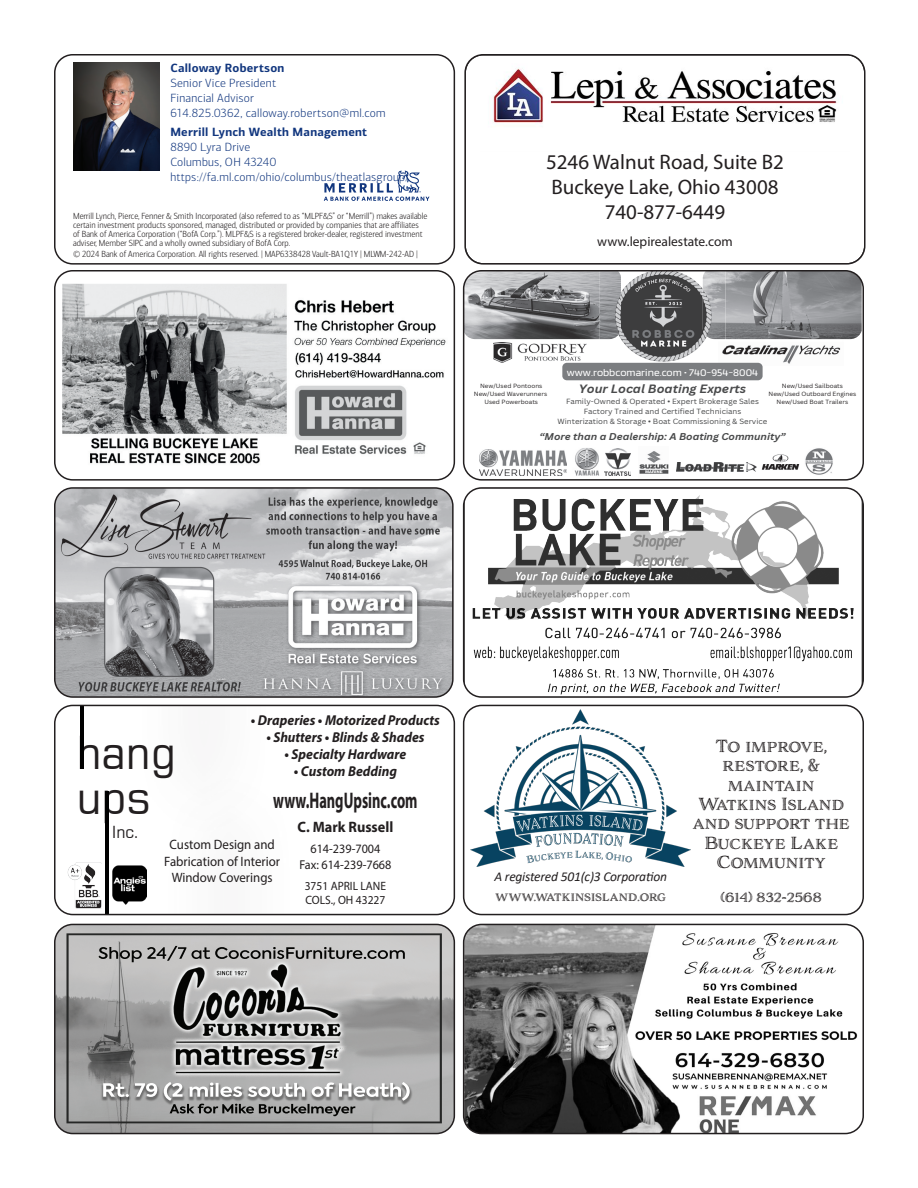
<style>
.page{position:relative;width:918px;height:1188px;background:#fff}
.page>*{position:absolute;margin:0;border:0;box-sizing:border-box;transform-origin:0 0}
.t1{font:45.3px/45.3px "Square 721 BT";color:#231f20;scale:.95 1}
.t2{font:700 22.65px "Myriad Pro";color:#231f20;scale:.63 1}
.t3{font:21px/25.2px "Myriad Pro";color:#231f20;text-align:center}
.t4{font:16.65px "Square 721 BT";color:#231f20;scale:.95 1}
.t5{font:16.2px/19.5px "Adorn Engraved";letter-spacing:-.025em;color:#231f20;text-align:center}
.t6{font:700 15.15px "Myriad Pro";color:#231f20;scale:.95 1}
.t7{font:italic 700 14.4px "Myriad Pro";color:#231f20;scale:.95 1}
.t8{font:13.65px/16.4px "Myriad Pro";color:#231f20;text-align:center;scale:.95 1}
.t9{font:italic 13.5px "Calibri";letter-spacing:-.015em;color:#231f20}
.t10{font:13.5px "Myriad Pro";color:#231f20}
.t11{font:13.5px "Adorn Engraved";letter-spacing:-.015em;color:#231f20}
.t12{font:12.9px/15.5px "Myriad Pro";color:#231f20;text-align:center;scale:.95 1}
.t13{font:12.15px/14.5px "Myriad Pro";color:#231f20;scale:.95 1}
.t14{font:300 12px/15px "Connections";letter-spacing:.02em;color:#11367e}
.t15{font:12px "Adorn Engraved";letter-spacing:-.03em;color:#231f20}
.t16{font:italic 700 11.7px "Canva Sans";color:#494a4b;scale:1.07 1}
.t17{font:10.65px "Blinker";color:#fff;scale:1.07 1}
.t18{font:italic 700 9.6px "Canva Sans";color:#494a4b;scale:1.07 1}
.t19{font:300 9px/9px "Connections Cond";color:#231f20}
.t20{font:7.35px/10.1px "Canva Sans";color:#494a4b;text-align:center;scale:1.07 1}
.t21{font:5.85px/7.9px "Canva Sans";color:#292627;text-align:center;scale:1.07 1}
.s1{font-weight:700}
</style>
<div class="page">
<svg style="left:464px;top:339px;width:397px;height:139px"></svg>
<img style="left:464px;top:271px;width:136px;height:68px">
<img style="left:726px;top:339px;width:117px;height:27px">
<img style="left:493px;top:342px;width:94px;height:20px">
<img style="left:726px;top:271px;width:135px;height:68px">
<img style="left:600px;top:273px;width:126px;height:90px">
<div style="left:562px;top:363px;width:201px;height:17px;background:#7b7d80;border-radius:5px"></div>
<img style="left:805px;top:448px;width:29px;height:27px">
<img style="left:760px;top:444px;width:41px;height:34px">
<img style="left:677px;top:463px;width:79px;height:8px">
<img style="left:639px;top:447px;width:30px;height:31px">
<img style="left:562px;top:448px;width:69px;height:28px">
<img style="left:605px;top:448px;width:7px;height:27px">
<img style="left:479px;top:449px;width:88px;height:27px">
<div style="left:463px;top:270px;width:401px;height:211px;border:2px solid #231f20;border-radius:18px"></div>
<svg style="left:324px;top:171px;width:106px;height:30px"></svg>
<img style="left:73px;top:63px;width:86px;height:107px">
<div style="left:54px;top:54px;width:401px;height:211px;border:2px solid #231f20;border-radius:18px"></div>
<img style="left:62px;top:284px;width:384px;height:180px">
<div style="left:54px;top:270px;width:401px;height:211px;border:2px solid #231f20;border-radius:18px"></div>
<img style="left:67px;top:862px;width:35px;height:46px">
<img style="left:112px;top:866px;width:34px;height:39px">
<hr style="left:105px;top:791px;width:3px;height:124px;background:#000">
<hr style="left:80px;top:705px;width:4px;height:64px;background:#000">
<div style="left:54px;top:705px;width:401px;height:210px;border:2px solid #231f20;border-radius:18px"></div>
<img style="left:471px;top:709px;width:220px;height:158px">
<div style="left:463px;top:705px;width:401px;height:210px;border:2px solid #231f20;border-radius:18px"></div>
<img style="left:57px;top:490px;width:394px;height:205px">
<div style="left:54px;top:487px;width:400px;height:211px;border:2px solid #231f20;border-radius:18px"></div>
<img style="left:55px;top:924px;width:399px;height:210px">
<img style="left:66px;top:933px;width:376px;height:190px">
<div style="left:54px;top:924px;width:401px;height:210px;border:2px solid #231f20;border-radius:18px"></div>
<img style="left:464px;top:490px;width:397px;height:205px">
<div style="left:463px;top:487px;width:401px;height:211px;border:2px solid #231f20;border-radius:18px"></div>
<img style="left:464px;top:924px;width:399px;height:210px">
<div style="left:463px;top:924px;width:401px;height:210px;border:2px solid #231f20;border-radius:18px"></div>
<svg style="left:467px;top:57px;width:396px;height:205px"></svg>
<div style="left:464px;top:54px;width:402px;height:211px;border:2px solid #231f20;border-radius:18px"></div>
<p class="t14" style="left:170px;top:60px;width:217px"><span class="s1">Calloway Robertson<br></span>Senior Vice President<br>Financial Advisor<br>614.825.0362, calloway.robertson@ml.com</p>
<p class="t14" style="left:170px;top:124px;width:240px"><span class="s1">Merrill Lynch Wealth Management<br></span>8890 Lyra Drive<br>Columbus, OH 43240 https://fa.ml.com/ohio/columbus/theatlasgroup/</p>
<p class="t19" style="left:73px;top:212px;width:356px">Merrill Lynch, Pierce, Fenner &amp; Smith Incorporated (also referred to as “MLPF&amp;S” or “Merrill”) makes available certain investment products sponsored, managed, distributed or provided by companies that are affiliates of Bank of America Corporation (“BofA Corp.”). MLPF&amp;S is a registered broker-dealer, registered investment adviser, Member SIPC and a wholly owned subsidiary of BofA Corp.</p>
<p class="t19" style="left:73px;top:250px;width:346px">© 2024 Bank of America Corporation. All rights reserved. | MAP6338428 Vault-BA1Q1Y | MLWM-242-AD |</p>
<p class="t3" style="left:546px;top:149px;width:239px">5246 Walnut Road, Suite B2<br>Buckeye Lake, Ohio 43008<br>740-877-6449</p>
<p class="t10" style="left:597px;top:233px;width:137px">www.lepirealestate.com</p>
<p class="t17" style="left:567px;top:367px;width:180px">www.robbcomarine.com • 740-954-8004</p>
<p class="t16" style="left:579px;top:381px;width:158px">Your Local Boating Experts</p>
<p class="t20" style="left:558px;top:397px;width:198px">Family-Owned &amp; Operated • Expert Brokerage Sales<br>Factory Trained and Certified Technicians<br>Winterization &amp; Storage • Boat Commissioning &amp; Service</p>
<p class="t18" style="left:539px;top:431px;width:231px">“More than a Dealership: A Boating Community”</p>
<p class="t21" style="left:474px;top:382px;width:70px">New/Used Pontoons<br>New/Used Waverunners<br>Used Powerboats</p>
<p class="t21" style="left:769px;top:382px;width:83px">New/Used Sailboats<br>New/Used Outboard Engines<br>New/Used Boat Trailers</p>
<p class="t7" style="left:251px;top:710px;width:201px">• Draperies • Motorized Products</p>
<p class="t7" style="left:266px;top:728px;width:168px">• Shutters • Blinds &amp; Shades</p>
<p class="t7" style="left:284px;top:745px;width:130px">• Specialty Hardware</p>
<p class="t7" style="left:294px;top:762px;width:110px">• Custom Bedding</p>
<p class="t2" style="left:273px;top:786px;width:231px">www.HangUpsinc.com</p>
<p class="t6" style="left:298px;top:817px;width:102px">C. Mark Russell</p>
<p class="t12" style="left:299px;top:841px;width:98px">614-239-7004<br>Fax: 614-239-7668</p>
<p class="t13" style="left:305px;top:878px;width:87px">3751 APRIL LANE<br>COLS., OH 43227</p>
<p class="t1" style="left:77px;top:729px;width:106px">hang ups</p>
<p class="t4" style="left:112px;top:821px;width:30px">Inc.</p>
<p class="t8" style="left:164px;top:837px;width:123px">Custom Design and<br>Fabrication of Interior<br>Window Coverings</p>
<p class="t9" style="left:494px;top:867px;width:174px">A registered 501(c)3 Corporation</p>
<p class="t5" style="left:692px;top:736px;width:159px">To improve, restore, &amp; maintain<br>Watkins Island and support the<br>Buckeye Lake<br>Community</p>
<p class="t15" style="left:495px;top:889px;width:172px">www.watkinsisland.org</p>
<p class="t11" style="left:720px;top:888px;width:103px">(614) 832-2568</p>
</div>
